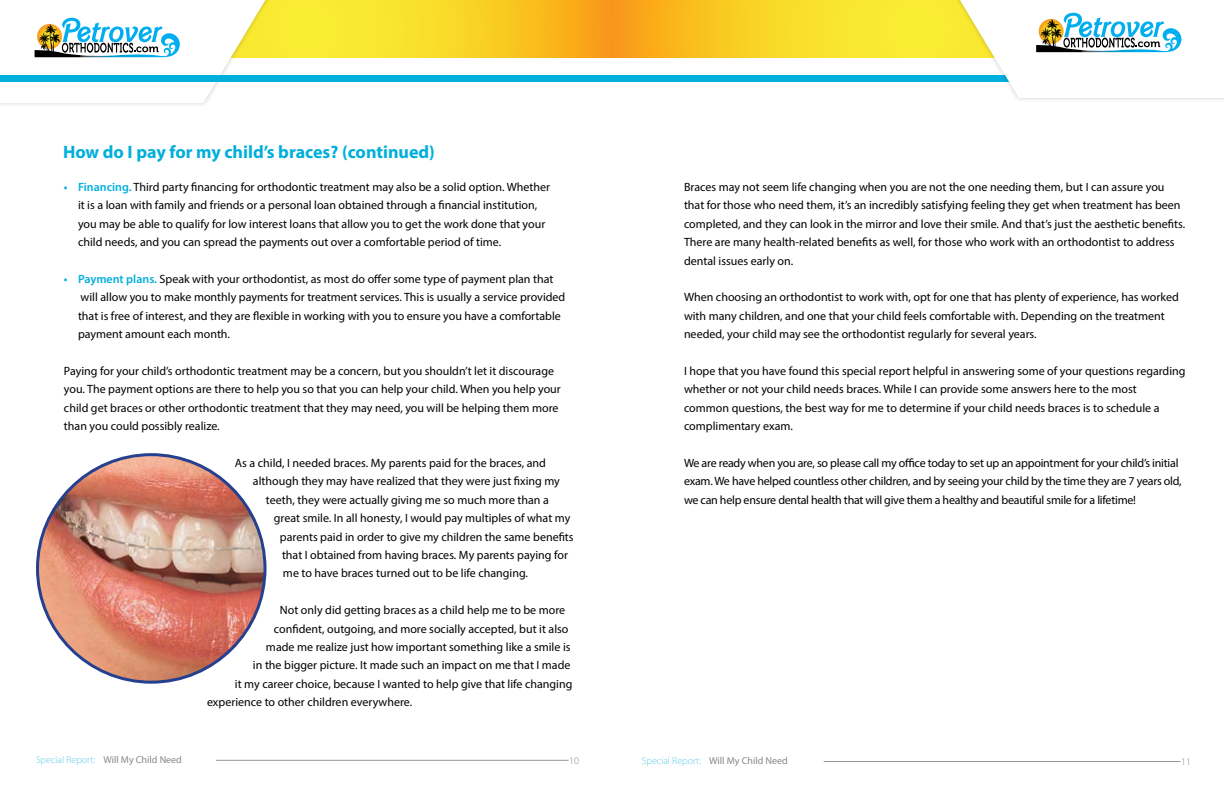
<style>
.page{position:relative;width:1224px;height:792px;background:#fff}
.page>*{position:absolute;margin:0;border:0;box-sizing:border-box;transform-origin:0 0}
.t1{font:700 18px "Myriad Pro";color:#00afdb}
.t2{font:12px/18.4px "Myriad Pro";color:#000}
.t3{font:12px/18.4px "Myriad Pro";letter-spacing:-.02em;color:#000}
.t4{font:10px "Myriad Pro";color:#86888a}
.t5{font:300 10px "Myriad Pro";color:#86888a}
.s1{font-weight:600;color:#00afdb}
.s2{font-weight:300;color:#61cbe8}
</style>
<div class="page">
<hr style="left:824px;top:761px;width:357px;height:1px;background:#939598">
<svg style="left:612px;top:0;width:334px;height:57px;background:#f9d127"></svg>
<div style="left:612px;top:75px;width:612px;height:7px;background:#00afdb"></div>
<div style="left:946px;top:0;width:278px;height:102px;background:#000;opacity:.18"></div>
<svg style="left:950px;top:0;width:274px;height:98px"></svg>
<hr style="left:216px;top:760px;width:353px;height:1px;background:#939598">
<svg style="left:276px;top:0;width:336px;height:57px;background:#f9d227"></svg>
<div style="left:0;top:0;width:276px;height:108px;background:#000;opacity:.18"></div>
<svg style="left:0;top:0;width:272px;height:103px"></svg>
<div style="left:0;top:75px;width:612px;height:7px;background:#00afdb"></div>
<img style="left:38px;top:455px;width:227px;height:227px;border-radius:114px">
<h1 class="t1" style="left:63px;top:140px;width:373px">How do I pay for my child’s braces? (continued)</h1>
<p class="t2" style="left:78px;top:178px;width:474px;text-indent:-14px"><span class="s1">• Financing.</span> Third party financing for orthodontic treatment may also be a solid option. Whether it is a loan with family and friends or a personal loan obtained through a financial institution, you may be able to qualify for low interest loans that allow you to get the work done that your child needs, and you can spread the payments out over a comfortable period of time.</p>
<p class="t2" style="left:78px;top:270px;width:489px;text-indent:-14px"><span class="s1">• Payment plans.</span> Speak with your orthodontist, as most do offer some type of payment plan that will allow you to make monthly payments for treatment services. This is usually a service provided that is free of interest, and they are flexible in working with you to ensure you have a comfortable payment amount each month.</p>
<p class="t2" style="left:64px;top:362px;width:498px">Paying for your child’s orthodontic treatment may be a concern, but you shouldn’t let it discourage you. The payment options are there to help you so that you can help your child. When you help your child get braces or other orthodontic treatment that they may need, you will be helping them more than you could possibly realize.</p>
<p class="t2" style="left:235px;top:454px;width:313px">As a child, I needed braces. My parents paid for the braces, and</p>
<p class="t2" style="left:253px;top:472px;width:308px">although they may have realized that they were just fixing my</p>
<p class="t2" style="left:266px;top:490px;width:284px">teeth, they were actually giving me so much more than a</p>
<p class="t2" style="left:274px;top:509px;width:298px">great smile. In all honesty, I would pay multiples of what my</p>
<p class="t2" style="left:280px;top:527px;width:295px">parents paid in order to give my children the same benefits</p>
<p class="t2" style="left:282px;top:546px;width:287px">that I obtained from having braces. My parents paying for</p>
<p class="t2" style="left:283px;top:564px;width:247px">me to have braces turned out to be life changing.</p>
<p class="t2" style="left:280px;top:601px;width:287px">Not only did getting braces as a child help me to be more</p>
<p class="t2" style="left:274px;top:619px;width:296px">confident, outgoing, and more socially accepted, but it also</p>
<p class="t2" style="left:266px;top:638px;width:306px">made me realize just how important something like a smile is</p>
<p class="t2" style="left:253px;top:656px;width:319px">in the bigger picture. It made such an impact on me that I made</p>
<p class="t2" style="left:235px;top:674px;width:339px">it my career choice, because I wanted to help give that life changing</p>
<p class="t2" style="left:207px;top:693px;width:207px">experience to other children everywhere.</p>
<p class="t2" style="left:684px;top:178px;width:503px">Braces may not seem life changing when you are not the one needing them, but I can assure you that for those who need them, it’s an incredibly satisfying feeling they get when treatment has been completed, and they can look in the mirror and love their smile. And that’s just the aesthetic benefits.<br>There are many health-related benefits as well, for those who work with an orthodontist to address dental issues early on.</p>
<p class="t2" style="left:684px;top:288px;width:496px">When choosing an orthodontist to work with, opt for one that has plenty of experience, has worked with many children, and one that your child feels comfortable with. Depending on the treatment needed, your child may see the orthodontist regularly for several years.</p>
<p class="t2" style="left:684px;top:362px;width:503px">I hope that you have found this special report helpful in answering some of your questions regarding whether or not your child needs braces. While I can provide some answers here to the most<br>common questions, the best way for me to determine if your child needs braces is to schedule a complimentary exam.</p>
<p class="t3" style="left:684px;top:454px;width:499px">We are ready when you are, so please call my office today to set up an appointment for your child’s initial exam. We have helped countless other children, and by seeing your child by the time they are 7 years old, we can help ensure dental health that will give them a healthy and beautiful smile for a lifetime!</p>
<p class="t4" style="left:36px;top:754px;width:147px"><span class="s2">Special Report:</span> Will My Child Need</p>
<p class="t5" style="left:569px;top:755px;width:11px">10</p>
<p class="t4" style="left:642px;top:754px;width:147px"><span class="s2">Special Report:</span> Will My Child Need</p>
<p class="t5" style="left:1181px;top:756px;width:11px">11</p>
</div>
